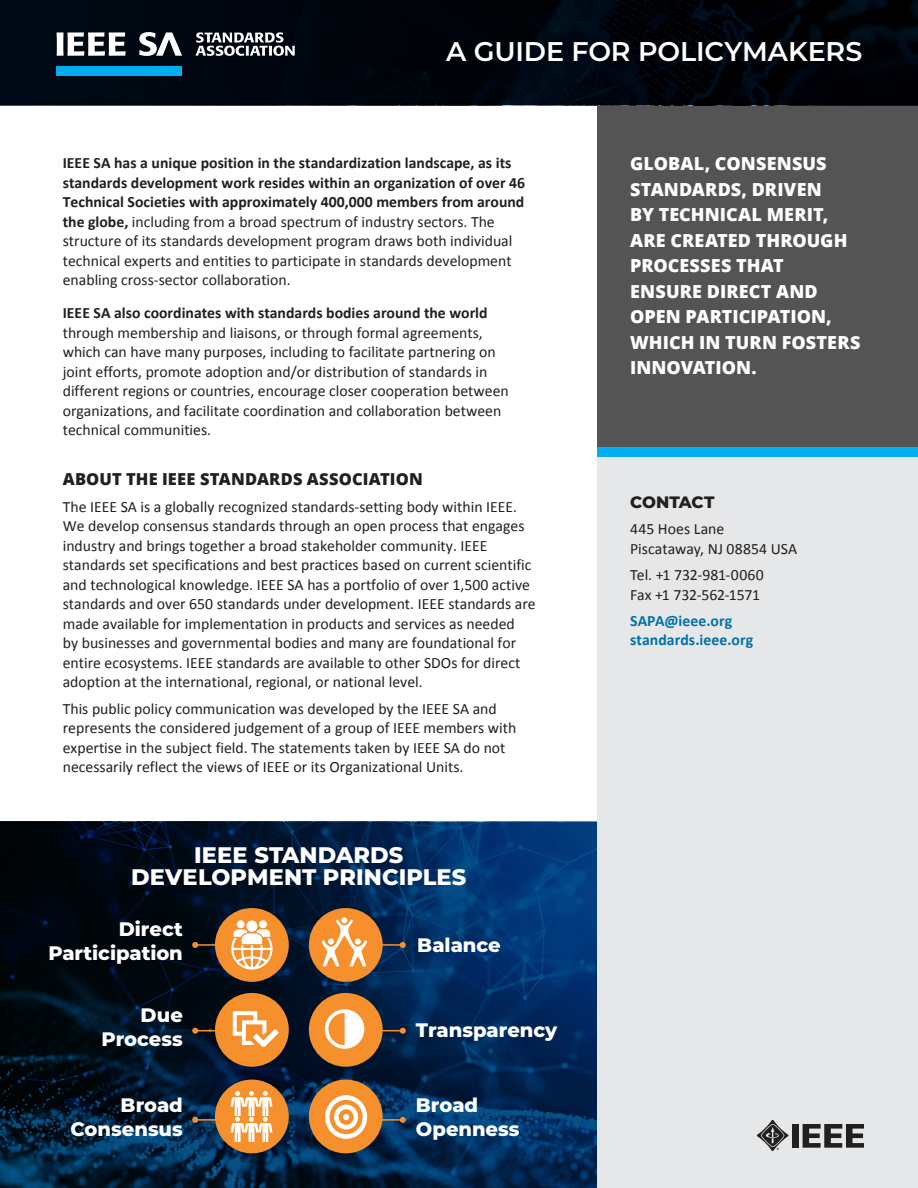
<style>
.page{position:relative;width:918px;height:1188px;background:#fff}
.page>*{position:absolute;margin:0;border:0;box-sizing:border-box;transform-origin:0 0}
.t1{font:600 27px "Montserrat";letter-spacing:-.005em;color:#fff}
.t2{font:800 22.5px/22.5px "Montserrat";letter-spacing:.005em;color:#fff;text-align:center}
.t3{font:800 19.5px/24px "Montserrat";color:#fff;text-align:right}
.t4{font:800 18px/25.5px "Open Sans";letter-spacing:.005em;color:#fff}
.t5{font:800 16.5px "Open Sans";letter-spacing:.01em;color:#231f20}
.t6{font:800 16.5px "Montserrat";letter-spacing:-.005em;color:#231f20}
.t7{font:15.75px/19.5px "Calibri";color:#231f20}
.t8{font:700 15.75px "Calibri";color:#231f20}
.t9{font:700 15.75px/19.5px "Calibri";letter-spacing:.005em;color:#0071a7}
.t10{font:700 3px "Helvetica";color:#231f20}
.s1{font-weight:700}
</style>
<div class="page">
<svg style="left:0;top:822px;width:598px;height:366px;background:#001f40"></svg>
<div style="left:215px;top:908px;width:74px;height:74px;background:#f6902d;border-radius:50%"></div>
<div style="left:309px;top:908px;width:74px;height:74px;background:#f6902d;border-radius:50%"></div>
<div style="left:215px;top:993px;width:74px;height:74px;background:#f6902d;border-radius:50%"></div>
<div style="left:309px;top:993px;width:74px;height:74px;background:#f6902d;border-radius:50%"></div>
<div style="left:215px;top:1080px;width:74px;height:73px;background:#f6902d;border-radius:50%"></div>
<div style="left:309px;top:1080px;width:74px;height:73px;background:#f6902d;border-radius:50%"></div>
<div style="left:246px;top:920px;width:11px;height:12px;background:#fff;border-radius:50%"></div>
<div style="left:237px;top:920px;width:8px;height:8px;background:#fff;border-radius:50%"></div>
<div style="left:259px;top:920px;width:8px;height:8px;background:#fff;border-radius:50%"></div>
<svg style="left:231px;top:929px;width:42px;height:41px"></svg>
<svg style="left:192px;top:1028px;width:24px;height:6px"></svg>
<hr style="left:195px;top:1119px;width:26px;height:2px;background:#f6902d">
<svg style="left:192px;top:1117px;width:6px;height:6px"></svg>
<hr style="left:195px;top:944px;width:26px;height:2px;background:#f6902d">
<svg style="left:192px;top:942px;width:6px;height:6px"></svg>
<svg style="left:382px;top:1028px;width:24px;height:6px"></svg>
<hr style="left:377px;top:1119px;width:26px;height:2px;background:#f6902d">
<svg style="left:400px;top:1117px;width:6px;height:6px"></svg>
<hr style="left:377px;top:944px;width:26px;height:2px;background:#f6902d">
<svg style="left:400px;top:942px;width:6px;height:6px"></svg>
<svg style="left:231px;top:1091px;width:42px;height:51px"></svg>
<svg style="left:233px;top:1011px;width:46px;height:36px"></svg>
<svg style="left:322px;top:917px;width:45px;height:49px"></svg>
<svg style="left:325px;top:1095px;width:42px;height:44px"></svg>
<svg style="left:325px;top:1009px;width:39px;height:40px"></svg>
<div style="left:598px;top:0;width:320px;height:1188px;background:#e6e7e9"></div>
<div style="left:793px;top:1124px;width:6px;height:24px;background:#231f20"></div>
<svg style="left:803px;top:1124px;width:61px;height:24px"></svg>
<svg style="left:757px;top:1120px;width:32px;height:31px"></svg>
<div style="left:598px;top:106px;width:320px;height:341px;background:#535453"></div>
<div style="left:0;top:0;width:918px;height:105px;background:linear-gradient(to bottom,#00060d,#00060e)"></div>
<svg style="left:196px;top:32px;width:99px;height:24px"></svg>
<div style="left:56px;top:66px;width:126px;height:10px;background:#00aeef"></div>
<svg style="left:57px;top:32px;width:69px;height:24px"></svg>
<svg style="left:139px;top:32px;width:43px;height:24px"></svg>
<div style="left:598px;top:447px;width:320px;height:10px;background:#00aeef"></div>
<h1 class="t1" style="left:446px;top:32px;width:418px">A GUIDE FOR POLICYMAKERS</h1>
<p class="t7" style="left:63px;top:153px;width:464px"><span class="s1">IEEE SA has a unique position in the standardization landscape, as its standards development work resides within an organization of over 46<br>Technical Societies with approximately 400,000 members from around the globe,</span> including from a broad spectrum of industry sectors. The structure of its standards development program draws both individual technical experts and entities to participate in standards development enabling cross-sector collaboration.</p>
<p class="t8" style="left:63px;top:303px;width:426px">IEEE SA also coordinates with standards bodies around the world</p>
<p class="t7" style="left:63px;top:323px;width:448px">through membership and liaisons, or through formal agreements, which can have many purposes, including to facilitate partnering on joint efforts, promote adoption and/or distribution of standards in different regions or countries, encourage closer cooperation between organizations, and facilitate coordination and collaboration between technical communities.</p>
<p class="t5" style="left:63px;top:467px;width:362px">ABOUT THE IEEE STANDARDS ASSOCIATION</p>
<p class="t7" style="left:63px;top:497px;width:475px">The IEEE SA is a globally recognized standards-setting body within IEEE.<br>We develop consensus standards through an open process that engages industry and brings together a broad stakeholder community. IEEE standards set specifications and best practices based on current scientific and technological knowledge. IEEE SA has a portfolio of over 1,500 active standards and over 650 standards under development. IEEE standards are made available for implementation in products and services as needed<br>by businesses and governmental bodies and many are foundational for entire ecosystems. IEEE standards are available to other SDOs for direct adoption at the international, regional, or national level.</p>
<p class="t7" style="left:63px;top:699px;width:455px">This public policy communication was developed by the IEEE SA and represents the considered judgement of a group of IEEE members with expertise in the subject field. The statements taken by IEEE SA do not necessarily reflect the views of IEEE or its Organizational Units.</p>
<h2 class="t2" style="left:131px;top:842px;width:337px">IEEE STANDARDS<br>DEVELOPMENT PRINCIPLES</h2>
<p class="t3" style="left:48px;top:916px;width:136px">Direct<br>Participation</p>
<p class="t3" style="left:417px;top:932px;width:85px">Balance</p>
<p class="t3" style="left:102px;top:1002px;width:83px">Due<br>Process</p>
<p class="t3" style="left:70px;top:1092px;width:114px">Broad<br>Consensus</p>
<p class="t3" style="left:416px;top:1017px;width:143px">Transparency</p>
<p class="t3" style="left:416px;top:1092px;width:105px;text-align:left">Broad<br>Openness</p>
<p class="t4" style="left:630px;top:150px;width:232px">GLOBAL, CONSENSUS<br>STANDARDS, DRIVEN<br>BY TECHNICAL MERIT,<br>ARE CREATED THROUGH<br>PROCESSES THAT<br>ENSURE DIRECT AND<br>OPEN PARTICIPATION,<br>WHICH IN TURN FOSTERS<br>INNOVATION.</p>
<p class="t6" style="left:630px;top:490px;width:86px">CONTACT</p>
<p class="t7" style="left:630px;top:519px;width:169px">445 Hoes Lane<br>Piscataway, NJ 08854 USA</p>
<p class="t7" style="left:630px;top:565px;width:135px">Tel. +1 732-981-0060<br>Fax +1 732-562-1571</p>
<p class="t9" style="left:630px;top:611px;width:125px">SAPA@ieee.org standards.ieee.org</p>
<p class="t10" style="left:777px;top:1146px;width:4px">®</p>
</div>
